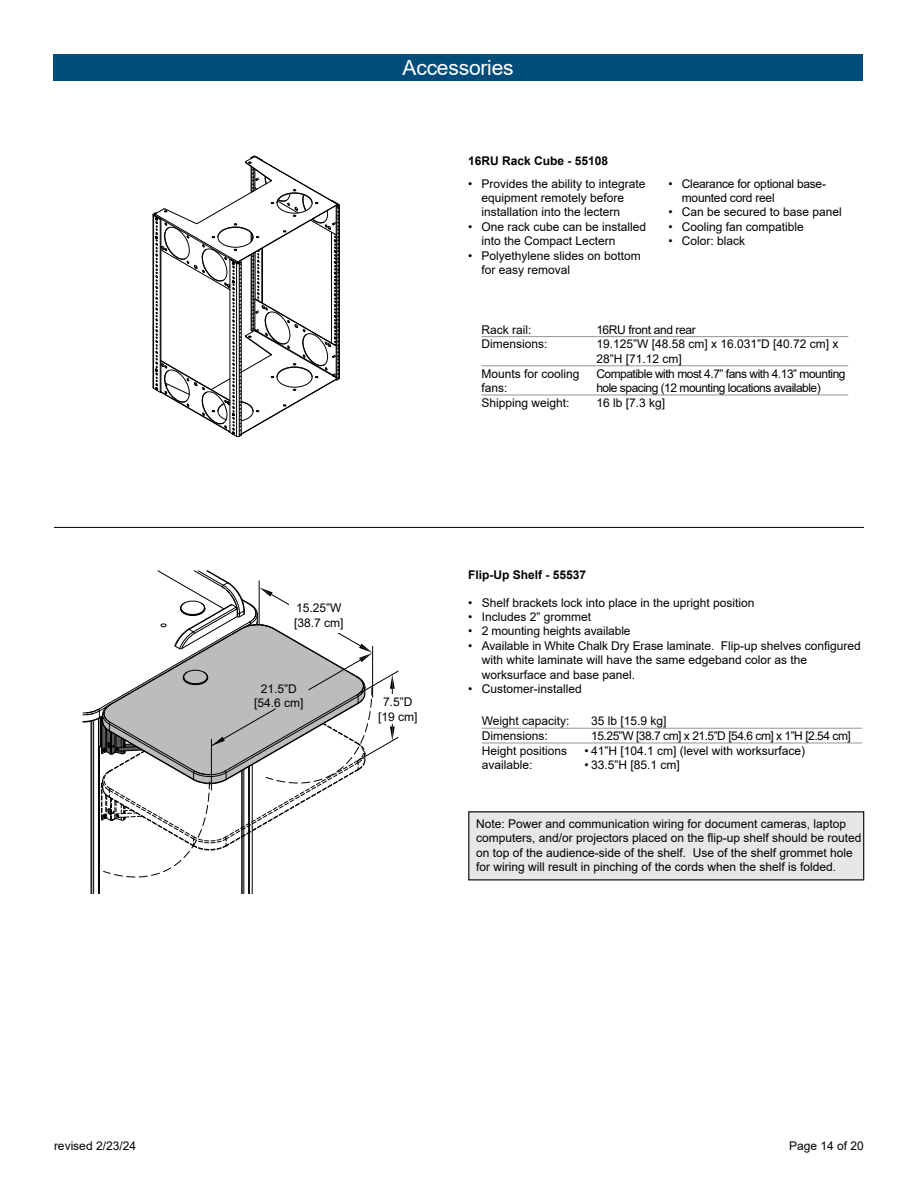
<style>
.page{position:relative;width:918px;height:1188px;background:#fff}
.page>*{position:absolute;margin:0;border:0;box-sizing:border-box;transform-origin:0 0}
.t1{font:21px "Arial";letter-spacing:-.01em;color:#fff}
.t2{font:12px/14.4px "Arial";color:#000}
.t3{font:12px/14.4px "Arial";letter-spacing:-.04em;color:#000}
.t4{font:12px/14.4px "Arial";letter-spacing:-.02em;color:#000}
.t5{font:700 12px "Arial";color:#000}
.t6{font:12px "Arial";letter-spacing:-.03em;color:#000}
</style>
<div class="page">
<svg style="left:153px;top:156px;width:187px;height:281px"></svg>
<hr style="left:153px;top:215px;width:1px;height:173px;background:#000">
<hr style="left:482px;top:728px;width:102px;height:1px;background:#939598">
<hr style="left:584px;top:728px;width:278px;height:1px;background:#939598">
<hr style="left:482px;top:743px;width:102px;height:1px;background:#939598">
<hr style="left:584px;top:743px;width:278px;height:1px;background:#939598">
<div style="left:469px;top:812px;width:395px;height:68px;background:#e6e7e8"></div>
<svg style="left:82px;top:570px;width:317px;height:324px"></svg>
<div style="left:374px;top:694px;width:48px;height:30px;background:#fff"></div>
<div style="left:289px;top:603px;width:60px;height:30px;background:#fff"></div>
<hr style="left:482px;top:336px;width:114px;height:1px;background:#939598">
<hr style="left:596px;top:336px;width:252px;height:1px;background:#939598">
<hr style="left:482px;top:365px;width:114px;height:1px;background:#939598">
<hr style="left:596px;top:365px;width:252px;height:1px;background:#939598">
<hr style="left:482px;top:395px;width:114px;height:1px;background:#939598">
<hr style="left:596px;top:395px;width:252px;height:1px;background:#939598">
<hr style="left:54px;top:527px;width:810px;height:1px;background:#000">
<div style="left:53px;top:54px;width:810px;height:26px;background:#004d7b"></div>
<h1 class="t1" style="left:403px;top:53px;width:113px">Accessories</h1>
<p class="t5" style="left:468px;top:153px;width:142px">16RU Rack Cube - 55108</p>
<p class="t2" style="left:482px;top:176px;width:166px;text-indent:-14px">• Provides the ability to integrate equipment remotely before installation into the lectern</p>
<p class="t2" style="left:482px;top:219px;width:166px;text-indent:-14px">• One rack cube can be installed into the Compact Lectern</p>
<p class="t2" style="left:482px;top:248px;width:161px;text-indent:-14px">• Polyethylene slides on bottom for easy removal</p>
<p class="t4" style="left:682px;top:176px;width:146px;text-indent:-14px">• Clearance for optional base&shy;mounted cord reel</p>
<p class="t2" style="left:668px;top:205px;width:175px">• Can be secured to base panel</p>
<p class="t2" style="left:668px;top:219px;width:137px">• Cooling fan compatible</p>
<p class="t2" style="left:668px;top:234px;width:78px">• Color: black</p>
<p class="t2" style="left:482px;top:322px;width:52px">Rack rail:</p>
<p class="t6" style="left:596px;top:321px;width:101px">16RU front and rear</p>
<p class="t2" style="left:482px;top:337px;width:68px">Dimensions:</p>
<p class="t2" style="left:596px;top:337px;width:244px">19.125”W [48.58 cm] x 16.031”D [40.72 cm] x<br>28”H [71.12 cm]</p>
<p class="t2" style="left:482px;top:366px;width:100px">Mounts for cooling fans:</p>
<p class="t3" style="left:596px;top:366px;width:251px">Compatible with most 4.7” fans with 4.13” mounting hole spacing (12 mounting locations available)</p>
<p class="t2" style="left:482px;top:395px;width:90px">Shipping weight:</p>
<p class="t2" style="left:596px;top:395px;width:70px">16 lb [7.3 kg]</p>
<p class="t2" style="left:294px;top:601px;width:51px">15.25”W [38.7 cm]</p>
<p class="t2" style="left:254px;top:681px;width:51px;text-align:center">21.5”D [54.6 cm]</p>
<p class="t2" style="left:378px;top:695px;width:41px;text-align:center">7.5”D [19 cm]</p>
<p class="t5" style="left:468px;top:566px;width:120px">Flip-Up Shelf - 55537</p>
<p class="t2" style="left:468px;top:595px;width:288px">• Shelf brackets lock into place in the upright position</p>
<p class="t2" style="left:468px;top:610px;width:124px">• Includes 2” grommet</p>
<p class="t2" style="left:468px;top:624px;width:164px">• 2 mounting heights available</p>
<p class="t2" style="left:482px;top:638px;width:381px;text-indent:-14px">• Available in White Chalk Dry Erase laminate. Flip-up shelves configured with white laminate will have the same edgeband color as the worksurface and base panel.</p>
<p class="t2" style="left:468px;top:682px;width:115px">• Customer-installed</p>
<p class="t2" style="left:482px;top:714px;width:89px">Weight capacity:</p>
<p class="t2" style="left:591px;top:714px;width:77px">35 lb [15.9 kg]</p>
<p class="t2" style="left:482px;top:728px;width:68px">Dimensions:</p>
<p class="t3" style="left:591px;top:728px;width:261px">15.25”W [38.7 cm] x 21.5”D [54.6 cm] x 1”H [2.54 cm]</p>
<p class="t2" style="left:482px;top:743px;width:87px">Height positions available:</p>
<p class="t2" style="left:584px;top:743px;width:222px">• 41”H [104.1 cm] (level with worksurface)</p>
<p class="t2" style="left:584px;top:758px;width:97px">• 33.5”H [85.1 cm]</p>
<p class="t2" style="left:476px;top:816px;width:387px">Note: Power and communication wiring for document cameras, laptop computers, and/or projectors placed on the flip-up shelf should be routed on top of the audience-side of the shelf. Use of the shelf grommet hole for wiring will result in pinching of the cords when the shelf is folded.</p>
<p class="t2" style="left:54px;top:1139px;width:84px">revised 2/23/24</p>
<p class="t2" style="left:789px;top:1139px;width:76px">Page 14 of 20</p>
</div>
